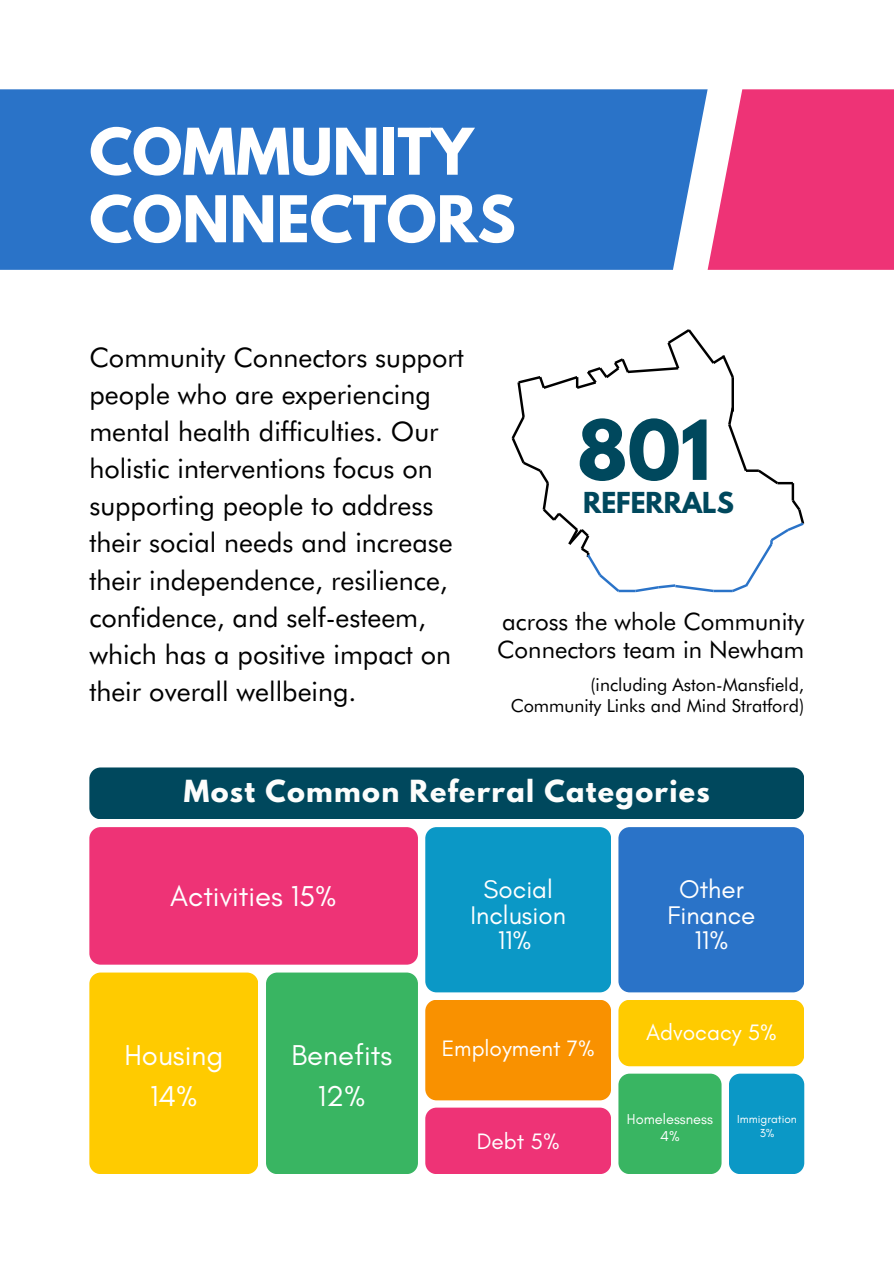
<style>
.page{position:relative;width:894px;height:1264px;background:#fff}
.page>*{position:absolute;margin:0;border:0;box-sizing:border-box;transform-origin:0 0}
.t1{font:700 73.2px "League Spartan";color:#00485d}
.t2{font:700 57px/67.5px "League Spartan";color:#fff}
.t3{font:29.25px/40.2px "Glacial Indifference";color:#fff;text-align:center}
.t4{font:27px/37.2px "Futura BT";color:#000}
.t5{font:700 27px "League Spartan";letter-spacing:.05em;color:#fcfdfc}
.t6{font:25.95px/25.7px "Glacial Indifference";color:#fff;text-align:center}
.t7{font:700 25.65px "League Spartan";color:#00485d}
.t8{font:24px/28.2px "Futura BT";color:#000}
.t9{font:22.8px "Glacial Indifference";color:#fff}
.t10{font:18px "Futura BT";color:#000}
.t11{font:14.7px "Glacial Indifference";color:#fff}
.t12{font:11.85px "Glacial Indifference";color:#fff}
</style>
<div class="page">
<div style="left:0;top:89px;width:707px;height:181px;background:#2a73c8"></div>
<svg style="left:707px;top:89px;width:186px;height:181px;background:#ef4783"></svg>
<svg style="left:511px;top:329px;width:294px;height:264px"></svg>
<div style="left:89px;top:827px;width:328px;height:137px;background:#ee3376;border-radius:11px"></div>
<div style="left:89px;top:972px;width:169px;height:202px;background:#ffcb00;border-radius:11px"></div>
<div style="left:266px;top:972px;width:152px;height:202px;background:#39b562;border-radius:11px"></div>
<div style="left:425px;top:827px;width:186px;height:165px;background:#0b98c6;border-radius:11px"></div>
<div style="left:618px;top:827px;width:186px;height:165px;background:#2a73c8;border-radius:11px"></div>
<div style="left:425px;top:999px;width:186px;height:101px;background:#f99100;border-radius:11px"></div>
<div style="left:618px;top:999px;width:186px;height:67px;background:#ffcb00;border-radius:11px"></div>
<div style="left:425px;top:1107px;width:186px;height:67px;background:#ee3376;border-radius:11px"></div>
<div style="left:618px;top:1073px;width:103px;height:101px;background:#39b562;border-radius:11px"></div>
<div style="left:728px;top:1073px;width:76px;height:100px;background:#0b98c6;border-radius:11px"></div>
<div style="left:89px;top:767px;width:715px;height:52px;background:#00485d;border-radius:11px"></div>
<h2 class="t2" style="left:89px;top:125px;width:428px">COMMUNITY<br>CONNECTORS</h2>
<h3 class="t4" style="left:89px;top:338px;width:376px">Community Connectors support people who are experiencing mental health difficulties. Our holistic interventions focus on supporting people to address their social needs and increase their independence, resilience, confidence, and self-esteem, which has a positive impact on their overall wellbeing.</h3>
<h5 class="t1" style="left:577px;top:414px;width:135px">801</h5>
<p class="t7" style="left:583px;top:489px;width:152px">REFERRALS</p>
<h1 class="t8" style="left:497px;top:607px;width:308px">across the whole Community<br>Connectors team in Newham</h1>
<p class="t10" style="left:590px;top:673px;width:215px">(including Aston-Mansfield,</p>
<p class="t10" style="left:510px;top:695px;width:295px">Community Links and Mind Stratford)</p>
<p class="t5" style="left:184px;top:778px;width:527px">Most Common Referral Categories</p>
<p class="t3" style="left:170px;top:875px;width:168px">Activities 15%</p>
<h3 class="t3" style="left:124px;top:1035px;width:100px">Housing<br>14%</h3>
<p class="t3" style="left:291px;top:1035px;width:102px">Benefits<br>12%</p>
<h4 class="t6" style="left:470px;top:876px;width:97px">Social<br>Inclusion<br>11%</h4>
<h4 class="t6" style="left:667px;top:876px;width:89px">Other<br>Finance<br>11%</h4>
<h4 class="t9" style="left:441px;top:1034px;width:154px">Employment 7%</h4>
<h6 class="t9" style="left:476px;top:1126px;width:84px">Debt 5%</h6>
<p class="t9" style="left:646px;top:1018px;width:132px">Advocacy 5%</p>
<p class="t11" style="left:626px;top:1109px;width:88px">Homelessness</p>
<h6 class="t11" style="left:660px;top:1126px;width:21px">4%</h6>
<p class="t12" style="left:737px;top:1112px;width:61px">Immigration</p>
<p class="t12" style="left:759px;top:1125px;width:16px">3%</p>
</div>
